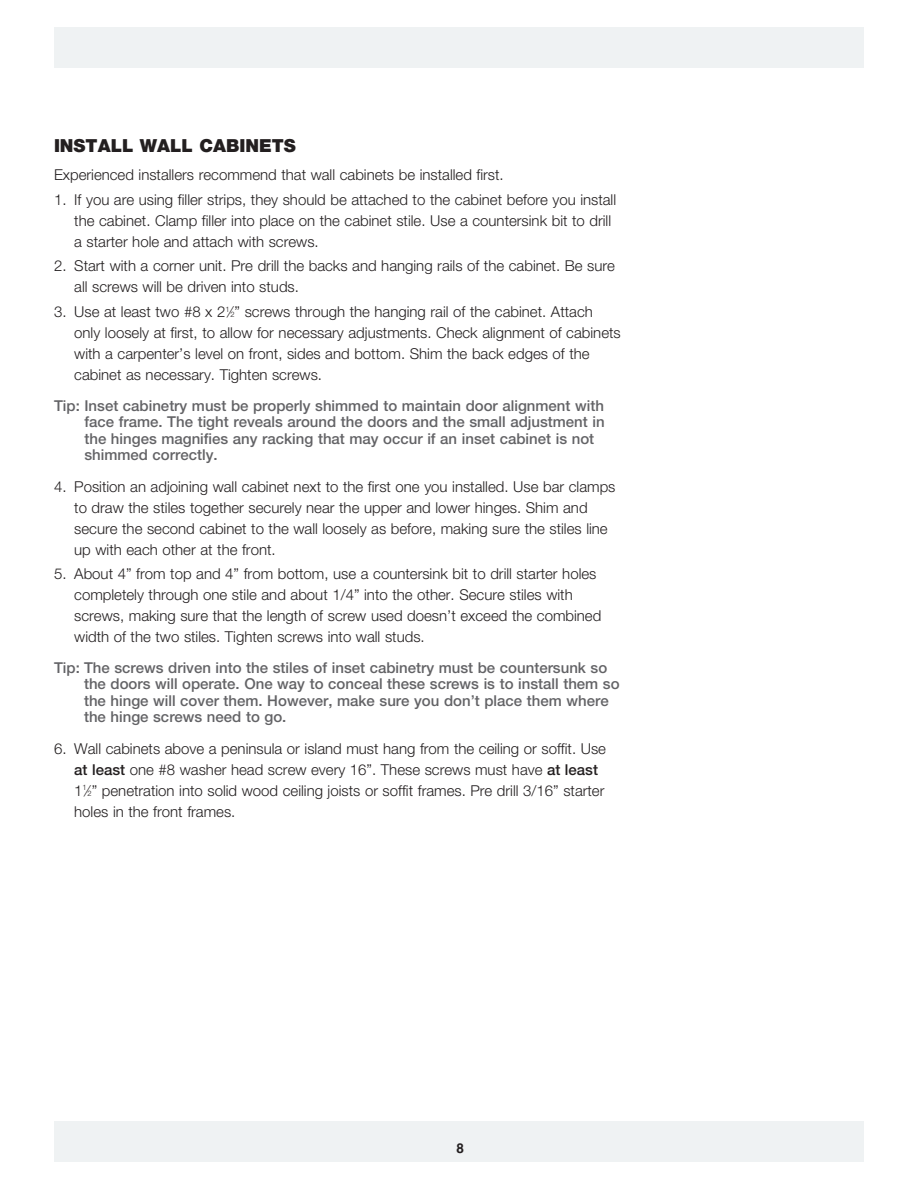
<style>
.page{position:relative;width:918px;height:1188px;background:#fff}
.page>*{position:absolute;margin:0;border:0;box-sizing:border-box;transform-origin:0 0}
.Headline{font:900 18px "Helvetica Neue";color:#231f20}
.body_copy{font:300 15px/21px "Helvetica Neue";color:#231f20}
.Body_Copy_75{font:500 15px/16.5px "Helvetica Neue";color:#636366}
.t1{font:700 13.5px "Helvetica";color:#231f20}
.s1{font-size:7.5px}
.s2{font-weight:500}
</style>
<div class="page">
<div style="left:54px;top:28px;width:810px;height:40px;background:#eff2f3"></div>
<div style="left:54px;top:1121px;width:810px;height:41px;background:#eff2f3"></div>
<p class="Headline" style="left:54px;top:135px;width:243px">INSTALL WALL CABINETS</p>
<p class="body_copy" style="left:54px;top:164px;width:451px">Experienced installers recommend that wall cabinets be installed first.</p>
<p class="body_copy" style="left:74px;top:189px;width:543px;text-indent:-20px">1. If you are using filler strips, they should be attached to the cabinet before you install the cabinet. Clamp filler into place on the cabinet stile. Use a countersink bit to drill a starter hole and attach with screws.</p>
<p class="body_copy" style="left:74px;top:255px;width:542px;text-indent:-20px">2. Start with a corner unit. Pre drill the backs and hanging rails of the cabinet. Be sure all screws will be driven into studs.</p>
<p class="body_copy" style="left:74px;top:301px;width:548px;text-indent:-20px">3. Use at least two #8 x 2<sup>1</sup>⁄<span class="s1">2</span>” screws through the hanging rail of the cabinet. Attach only loosely at first, to allow for necessary adjustments. Check alignment of cabinets with a carpenter’s level on front, sides and bottom. Shim the back edges of the cabinet as necessary. Tighten screws.</p>
<p class="Body_Copy_75" style="left:84px;top:397px;width:522px;text-indent:-30px">Tip: Inset cabinetry must be properly shimmed to maintain door alignment with face frame. The tight reveals around the doors and the small adjustment in the hinges magnifies any racking that may occur if an inset cabinet is not shimmed correctly.</p>
<p class="body_copy" style="left:74px;top:475px;width:543px;text-indent:-20px">4. Position an adjoining wall cabinet next to the first one you installed. Use bar clamps to draw the stiles together securely near the upper and lower hinges. Shim and secure the second cabinet to the wall loosely as before, making sure the stiles line up with each other at the front.</p>
<p class="body_copy" style="left:74px;top:563px;width:529px;text-indent:-20px">5. About 4” from top and 4” from bottom, use a countersink bit to drill starter holes completely through one stile and about 1/4” into the other. Secure stiles with screws, making sure that the length of screw used doesn’t exceed the combined width of the two stiles. Tighten screws into wall studs.</p>
<p class="Body_Copy_75" style="left:84px;top:659px;width:537px;text-indent:-30px">Tip: The screws driven into the stiles of inset cabinetry must be countersunk so the doors will operate. One way to conceal these screws is to install them so the hinge will cover them. However, make sure you don’t place them where the hinge screws need to go.</p>
<p class="body_copy" style="left:74px;top:737px;width:533px;text-indent:-20px">6. Wall cabinets above a peninsula or island must hang from the ceiling or soffit. Use <span class="s2">at least</span> one #8 washer head screw every 16”. These screws must have <span class="s2">at least </span>1<sup>1</sup>⁄<span class="s1">2</span>” penetration into solid wood ceiling joists or soffit frames. Pre drill 3/16” starter holes in the front frames.</p>
<p class="t1" style="left:457px;top:1137px;width:9px">8</p>
</div>
